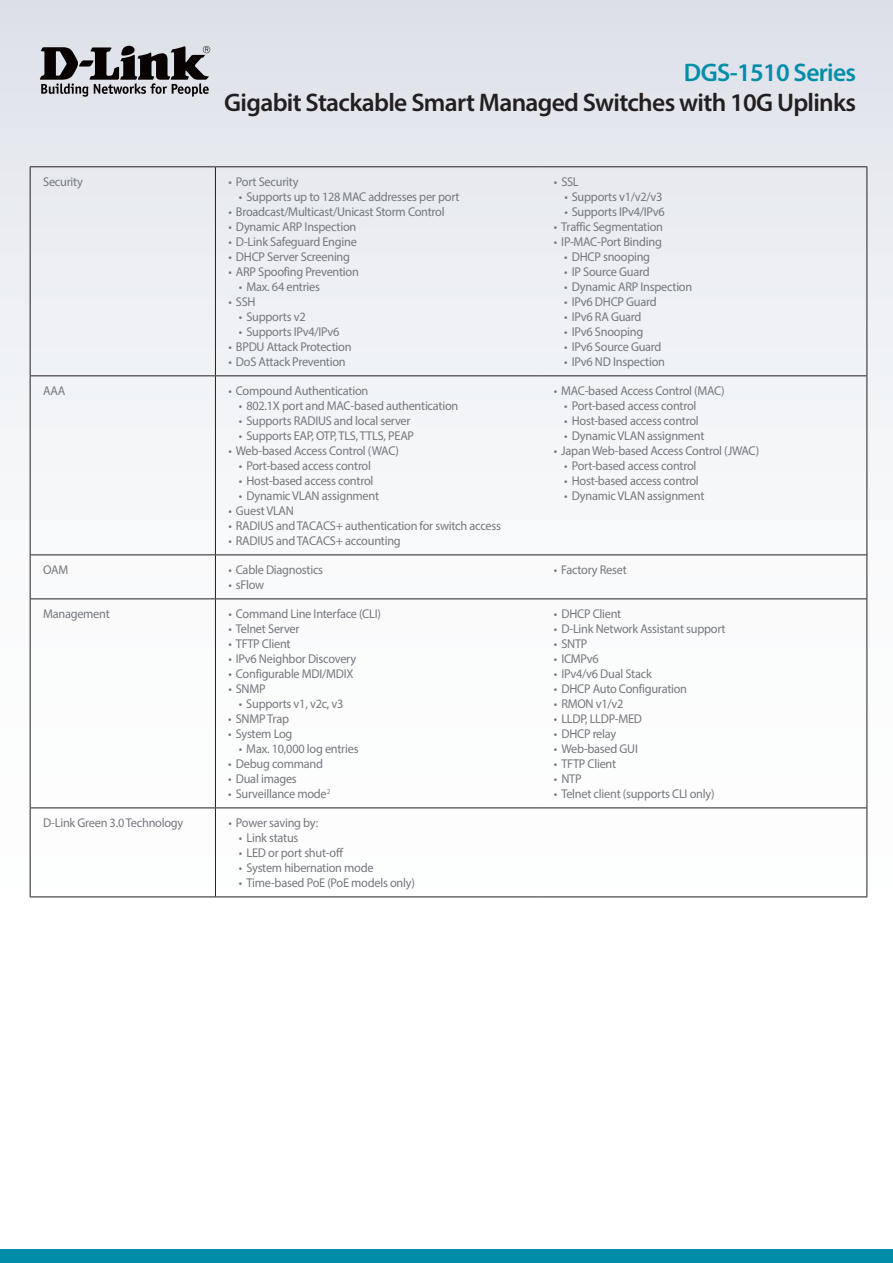
<style>
.page{position:relative;width:893px;height:1263px;background:#fff}
.page>*{position:absolute;margin:0;border:0;box-sizing:border-box;transform-origin:0 0}
.t1{font:600 25.5px "Myriad Pro";letter-spacing:-.025em;color:#231f20}
.t2{font:600 25.5px "Myriad Pro";letter-spacing:-.025em;color:#008da8}
.t3{font:12.75px "Myriad Pro";letter-spacing:-.02em;color:#74787d}
</style>
<div class="page">
<div style="left:0;top:0;width:893px;height:1084px;background:linear-gradient(to bottom,#e2e6ec,#fff)"></div>
<div style="left:0;top:1249px;width:893px;height:14px;background:#008da8"></div>
<svg style="left:40px;top:46px;width:170px;height:51px"></svg>
<hr style="left:866px;top:167px;width:1px;height:209px;background:#231f20">
<hr style="left:866px;top:376px;width:1px;height:179px;background:#231f20">
<hr style="left:866px;top:555px;width:1px;height:43px;background:#231f20">
<hr style="left:30px;top:599px;width:1px;height:208px;background:#231f20">
<hr style="left:30px;top:808px;width:1px;height:88px;background:#231f20">
<hr style="left:30px;top:598px;width:185px;height:1px;background:#231f20">
<hr style="left:541px;top:598px;width:326px;height:1px;background:#231f20">
<hr style="left:866px;top:599px;width:1px;height:208px;background:#231f20">
<hr style="left:866px;top:808px;width:1px;height:88px;background:#231f20">
<hr style="left:30px;top:807px;width:185px;height:1px;background:#231f20">
<hr style="left:541px;top:807px;width:326px;height:1px;background:#231f20">
<hr style="left:30px;top:554px;width:185px;height:1px;background:#231f20">
<hr style="left:215px;top:554px;width:326px;height:1px;background:#231f20">
<hr style="left:541px;top:554px;width:325px;height:1px;background:#231f20">
<hr style="left:215px;top:598px;width:326px;height:1px;background:#231f20">
<hr style="left:215px;top:599px;width:1px;height:208px;background:#231f20">
<hr style="left:215px;top:807px;width:326px;height:1px;background:#231f20">
<hr style="left:215px;top:808px;width:1px;height:88px;background:#231f20">
<hr style="left:30px;top:896px;width:185px;height:1px;background:#231f20">
<hr style="left:215px;top:896px;width:326px;height:1px;background:#231f20">
<hr style="left:541px;top:896px;width:326px;height:1px;background:#231f20">
<hr style="left:30px;top:166px;width:185px;height:1px;background:#231f20">
<hr style="left:30px;top:167px;width:1px;height:208px;background:#231f20">
<hr style="left:30px;top:375px;width:185px;height:1px;background:#231f20">
<hr style="left:30px;top:376px;width:1px;height:178px;background:#231f20">
<hr style="left:30px;top:555px;width:1px;height:43px;background:#231f20">
<hr style="left:215px;top:166px;width:326px;height:1px;background:#231f20">
<hr style="left:541px;top:166px;width:326px;height:1px;background:#231f20">
<hr style="left:215px;top:375px;width:326px;height:1px;background:#231f20">
<hr style="left:541px;top:375px;width:325px;height:1px;background:#231f20">
<hr style="left:215px;top:167px;width:1px;height:208px;background:#231f20">
<hr style="left:215px;top:376px;width:1px;height:178px;background:#231f20">
<hr style="left:215px;top:555px;width:1px;height:43px;background:#231f20">
<h1 class="t2" style="left:684px;top:56px;width:174px">DGS-1510 Series</h1>
<h1 class="t1" style="left:224px;top:86px;width:633px">Gigabit Stackable Smart Managed Switches with 10G Uplinks</h1>
<p class="t3" style="left:43px;top:174px;width:41px">Security</p>
<p class="t3" style="left:228px;top:174px;width:72px">• Port Security</p>
<p class="t3" style="left:239px;top:189px;width:222px">• Supports up to 128 MAC addresses per port</p>
<p class="t3" style="left:228px;top:204px;width:218px">• Broadcast/Multicast/Unicast Storm Control</p>
<p class="t3" style="left:228px;top:219px;width:129px">• Dynamic ARP Inspection</p>
<p class="t3" style="left:228px;top:234px;width:130px">• D-Link Safeguard Engine</p>
<p class="t3" style="left:228px;top:249px;width:123px">• DHCP Server Screening</p>
<p class="t3" style="left:228px;top:264px;width:132px">• ARP Spoofing Prevention</p>
<p class="t3" style="left:239px;top:279px;width:83px">• Max. 64 entries</p>
<p class="t3" style="left:228px;top:294px;width:29px">• SSH</p>
<p class="t3" style="left:239px;top:309px;width:68px">• Supports v2</p>
<p class="t3" style="left:239px;top:324px;width:102px">• Supports IPv4/IPv6</p>
<p class="t3" style="left:228px;top:339px;width:125px">• BPDU Attack Protection</p>
<p class="t3" style="left:228px;top:354px;width:119px">• DoS Attack Prevention</p>
<p class="t3" style="left:43px;top:383px;width:24px">AAA</p>
<p class="t3" style="left:228px;top:383px;width:141px">• Compound Authentication</p>
<p class="t3" style="left:239px;top:398px;width:221px">• 802.1X port and MAC-based authentication</p>
<p class="t3" style="left:239px;top:413px;width:173px">• Supports RADIUS and local server</p>
<p class="t3" style="left:239px;top:428px;width:177px">• Supports EAP, OTP, TLS, TTLS, PEAP</p>
<p class="t3" style="left:228px;top:443px;width:172px">• Web-based Access Control (WAC)</p>
<p class="t3" style="left:239px;top:458px;width:134px">• Port-based access control</p>
<p class="t3" style="left:239px;top:473px;width:136px">• Host-based access control</p>
<p class="t3" style="left:239px;top:488px;width:142px">• Dynamic VLAN assignment</p>
<p class="t3" style="left:228px;top:503px;width:67px">• Guest VLAN</p>
<p class="t3" style="left:228px;top:518px;width:274px">• RADIUS and TACACS+ authentication for switch access</p>
<p class="t3" style="left:228px;top:533px;width:174px">• RADIUS and TACACS+ accounting</p>
<p class="t3" style="left:43px;top:562px;width:27px">OAM</p>
<p class="t3" style="left:228px;top:562px;width:96px">• Cable Diagnostics</p>
<p class="t3" style="left:228px;top:577px;width:37px">• sFlow</p>
<p class="t3" style="left:43px;top:606px;width:68px">Management</p>
<p class="t3" style="left:228px;top:606px;width:154px">• Command Line Interface (CLI)</p>
<p class="t3" style="left:228px;top:621px;width:73px">• Telnet Server</p>
<p class="t3" style="left:228px;top:636px;width:64px">• TFTP Client</p>
<p class="t3" style="left:228px;top:651px;width:129px">• IPv6 Neighbor Discovery</p>
<p class="t3" style="left:228px;top:666px;width:127px">• Configurable MDI/MDIX</p>
<p class="t3" style="left:228px;top:681px;width:39px">• SNMP</p>
<p class="t3" style="left:239px;top:696px;width:106px">• Supports v1, v2c, v3</p>
<p class="t3" style="left:228px;top:711px;width:62px">• SNMP Trap</p>
<p class="t3" style="left:228px;top:726px;width:66px">• System Log</p>
<p class="t3" style="left:239px;top:741px;width:121px">• Max. 10,000 log entries</p>
<p class="t3" style="left:228px;top:756px;width:96px">• Debug command</p>
<p class="t3" style="left:228px;top:771px;width:70px">• Dual images</p>
<p class="t3" style="left:228px;top:786px;width:104px">• Surveillance mode<sup>2</sup></p>
<p class="t3" style="left:43px;top:815px;width:142px">D-Link Green 3.0 Technology</p>
<p class="t3" style="left:228px;top:815px;width:91px">• Power saving by:</p>
<p class="t3" style="left:239px;top:830px;width:61px">• Link status</p>
<p class="t3" style="left:239px;top:845px;width:106px">• LED or port shut-off</p>
<p class="t3" style="left:239px;top:860px;width:136px">• System hibernation mode</p>
<p class="t3" style="left:239px;top:875px;width:177px">• Time-based PoE (PoE models only)</p>
<p class="t3" style="left:554px;top:174px;width:26px">• SSL</p>
<p class="t3" style="left:564px;top:189px;width:100px">• Supports v1/v2/v3</p>
<p class="t3" style="left:564px;top:204px;width:102px">• Supports IPv4/IPv6</p>
<p class="t3" style="left:554px;top:219px;width:111px">• Traffic Segmentation</p>
<p class="t3" style="left:554px;top:234px;width:110px">• IP-MAC-Port Binding</p>
<p class="t3" style="left:564px;top:249px;width:87px">• DHCP snooping</p>
<p class="t3" style="left:564px;top:264px;width:87px">• IP Source Guard</p>
<p class="t3" style="left:564px;top:279px;width:129px">• Dynamic ARP Inspection</p>
<p class="t3" style="left:564px;top:294px;width:94px">• IPv6 DHCP Guard</p>
<p class="t3" style="left:564px;top:309px;width:79px">• IPv6 RA Guard</p>
<p class="t3" style="left:564px;top:324px;width:80px">• IPv6 Snooping</p>
<p class="t3" style="left:564px;top:339px;width:99px">• IPv6 Source Guard</p>
<p class="t3" style="left:564px;top:354px;width:102px">• IPv6 ND Inspection</p>
<p class="t3" style="left:554px;top:383px;width:172px">• MAC-based Access Control (MAC)</p>
<p class="t3" style="left:564px;top:398px;width:134px">• Port-based access control</p>
<p class="t3" style="left:564px;top:413px;width:136px">• Host-based access control</p>
<p class="t3" style="left:564px;top:428px;width:142px">• Dynamic VLAN assignment</p>
<p class="t3" style="left:554px;top:443px;width:207px">• Japan Web-based Access Control (JWAC)</p>
<p class="t3" style="left:564px;top:458px;width:134px">• Port-based access control</p>
<p class="t3" style="left:564px;top:473px;width:136px">• Host-based access control</p>
<p class="t3" style="left:564px;top:488px;width:142px">• Dynamic VLAN assignment</p>
<p class="t3" style="left:554px;top:562px;width:75px">• Factory Reset</p>
<p class="t3" style="left:554px;top:606px;width:69px">• DHCP Client</p>
<p class="t3" style="left:554px;top:621px;width:173px">• D-Link Network Assistant support</p>
<p class="t3" style="left:554px;top:636px;width:35px">• SNTP</p>
<p class="t3" style="left:554px;top:651px;width:47px">• ICMPv6</p>
<p class="t3" style="left:554px;top:666px;width:99px">• IPv4/v6 Dual Stack</p>
<p class="t3" style="left:554px;top:681px;width:135px">• DHCP Auto Configuration</p>
<p class="t3" style="left:554px;top:696px;width:71px">• RMON v1/v2</p>
<p class="t3" style="left:554px;top:711px;width:90px">• LLDP, LLDP-MED</p>
<p class="t3" style="left:554px;top:726px;width:64px">• DHCP relay</p>
<p class="t3" style="left:554px;top:741px;width:86px">• Web-based GUI</p>
<p class="t3" style="left:554px;top:756px;width:64px">• TFTP Client</p>
<p class="t3" style="left:554px;top:771px;width:29px">• NTP</p>
<p class="t3" style="left:554px;top:786px;width:162px">• Telnet client (supports CLI only)</p>
</div>
